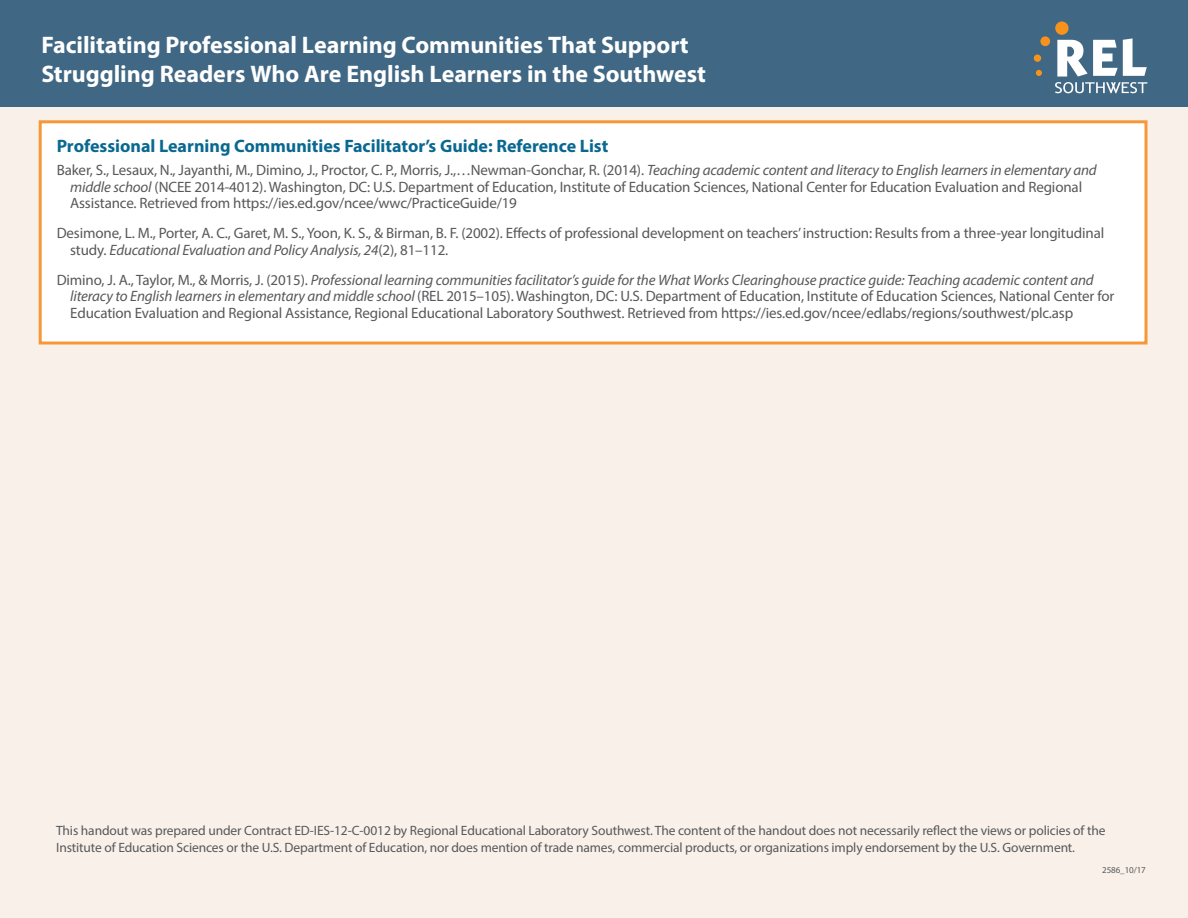
<style>
.page{position:relative;width:1188px;height:918px;background:#f9f0e9}
.page>*{position:absolute;margin:0;border:0;box-sizing:border-box;transform-origin:0 0}
.t1{font:700 24px/28.8px "Myriad Pro";letter-spacing:-.005em;color:#fff}
.t2{font:700 18px "Myriad Pro";color:#096890}
.t3{font:15px/16.5px "Myriad Pro";letter-spacing:-.01em;color:#57585a}
.t4{font:13.5px/16.5px "Myriad Pro";letter-spacing:-.01em;color:#57585a}
.t5{font:9px "Myriad Pro";letter-spacing:-.01em;color:#57585a}
.s1{font-style:italic}
</style>
<div class="page">
<div style="left:0;top:0;width:1188px;height:107px;background:#406783"></div>
<svg style="left:1055px;top:38px;width:92px;height:55px"></svg>
<div style="left:1055px;top:21px;width:14px;height:14px;background:#f7931d;border-radius:50%"></div>
<div style="left:1040px;top:36px;width:10px;height:10px;background:#f7931d;border-radius:50%"></div>
<div style="left:1034px;top:54px;width:7px;height:8px;background:#f7931d;border-radius:50%"></div>
<svg style="left:1036px;top:70px;width:6px;height:6px"></svg>
<div style="left:40px;top:122px;width:1106px;height:221px;background:#fff"></div>
<div style="left:39px;top:120px;width:1109px;height:225px;border:3px solid #f79837"></div>
<h1 class="t1" style="left:41px;top:30px;width:666px">Facilitating Professional Learning Communities That Support<br>Struggling Readers Who Are English Learners in the Southwest</h1>
<h2 class="t2" style="left:57px;top:134px;width:553px">Professional Learning Communities Facilitator’s Guide: Reference List</h2>
<p class="t3" style="left:70px;top:162px;width:1028px;text-indent:-13px">Baker, S., Lesaux, N., Jayanthi, M., Dimino, J., Proctor, C. P., Morris, J.,…Newman-Gonchar, R. (2014). <span class="s1">Teaching academic content and literacy to English learners in elementary and middle school</span> (NCEE 2014-4012). Washington, DC: U.S. Department of Education, Institute of Education Sciences, National Center for Education Evaluation and Regional<br>Assistance. Retrieved from https://ies.ed.gov/ncee/wwc/PracticeGuide/19</p>
<p class="t3" style="left:70px;top:225px;width:1036px;text-indent:-14px">Desimone, L. M., Porter, A. C., Garet, M. S., Yoon, K. S., &amp; Birman, B. F. (2002). Effects of professional development on teachers’ instruction: Results from a three-year longitudinal study. <span class="s1">Educational Evaluation and Policy Analysis, 24</span>(2), 81–112.</p>
<p class="t3" style="left:70px;top:271px;width:1046px;text-indent:-13px">Dimino, J. A., Taylor, M., &amp; Morris, J. (2015). <span class="s1">Professional learning communities facilitator’s guide for the What Works Clearinghouse practice guide: Teaching academic content and literacy to English learners in elementary and middle school</span> (REL 2015–105). Washington, DC: U.S. Department of Education, Institute of Education Sciences, National Center for<br>Education Evaluation and Regional Assistance, Regional Educational Laboratory Southwest. Retrieved from https://ies.ed.gov/ncee/edlabs/regions/southwest/plc.asp</p>
<p class="t4" style="left:56px;top:822px;width:1051px">This handout was prepared under Contract ED-IES-12-C-0012 by Regional Educational Laboratory Southwest. The content of the handout does not necessarily reflect the views or policies of the<br>Institute of Education Sciences or the U.S. Department of Education, nor does mention of trade names, commercial products, or organizations imply endorsement by the U.S. Government.</p>
<p class="t5" style="left:1102px;top:864px;width:45px">2586_10/17</p>
</div>
